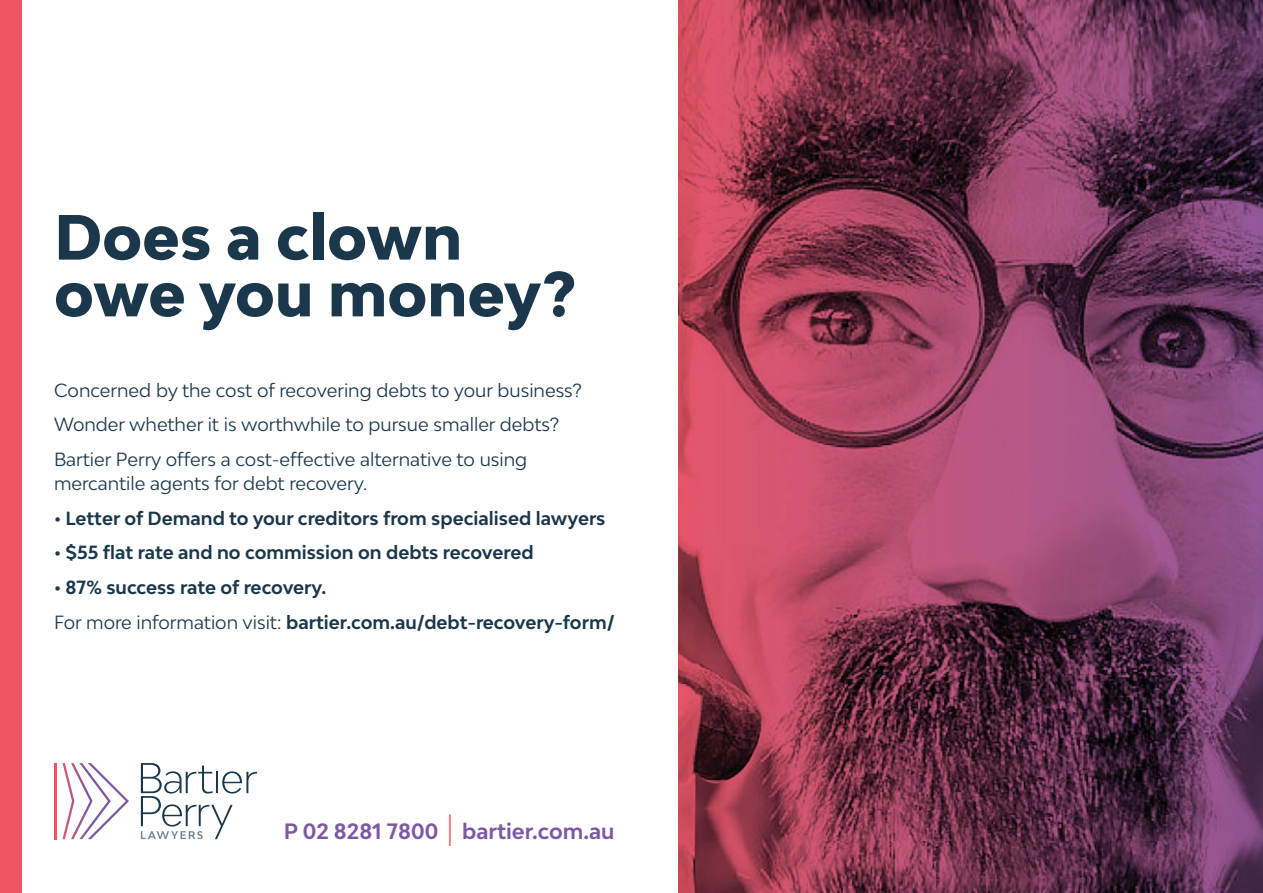
<style>
.page{position:relative;width:1263px;height:893px;background:#fff}
.page>*{position:absolute;margin:0;border:0;box-sizing:border-box;transform-origin:0 0}
.t1{font:800 60.3px/56.7px "Bw Modelica";color:#1a374b}
.t2{font:700 21px "Bw Modelica";color:#7f58a4}
.t3{font:18px/24px "Bw Modelica";color:#1a374b}
.t4{font:700 18px "Bw Modelica";color:#1a374b}
.s1{font-weight:400}
.s2{font-size:31.5px;color:#ef5562}
</style>
<div class="page">
<svg style="left:141px;top:763px;width:116px;height:76px"></svg>
<svg style="left:63px;top:763px;width:66px;height:76px"></svg>
<hr style="left:54px;top:763px;width:2px;height:76px;background:#ef5562">
<div style="left:0;top:0;width:21px;height:893px;background:#ef5562"></div>
<img style="left:679px;top:0;width:584px;height:893px">
<p class="t1" style="left:54px;top:207px;width:524px">Does a clown owe you money?</p>
<p class="t3" style="left:54px;top:378px;width:529px">Concerned by the cost of recovering debts to your business?</p>
<p class="t3" style="left:54px;top:412px;width:507px">Wonder whether it is worthwhile to pursue smaller debts?</p>
<p class="t3" style="left:54px;top:447px;width:475px">Bartier Perry offers a cost-effective alternative to using mercantile agents for debt recovery.</p>
<p class="t4" style="left:54px;top:506px;width:553px">• Letter of Demand to your creditors from specialised lawyers</p>
<p class="t4" style="left:54px;top:541px;width:481px">• $55 flat rate and no commission on debts recovered</p>
<p class="t4" style="left:54px;top:576px;width:274px">• 87% success rate of recovery.</p>
<p class="t4" style="left:54px;top:610px;width:562px"><span class="s1">For more information visit:</span> bartier.com.au/debt-recovery-form/</p>
<p class="t2" style="left:284px;top:818px;width:332px">P 02 8281 7800 <span class="s2">|</span> bartier.com.au</p>
</div>
